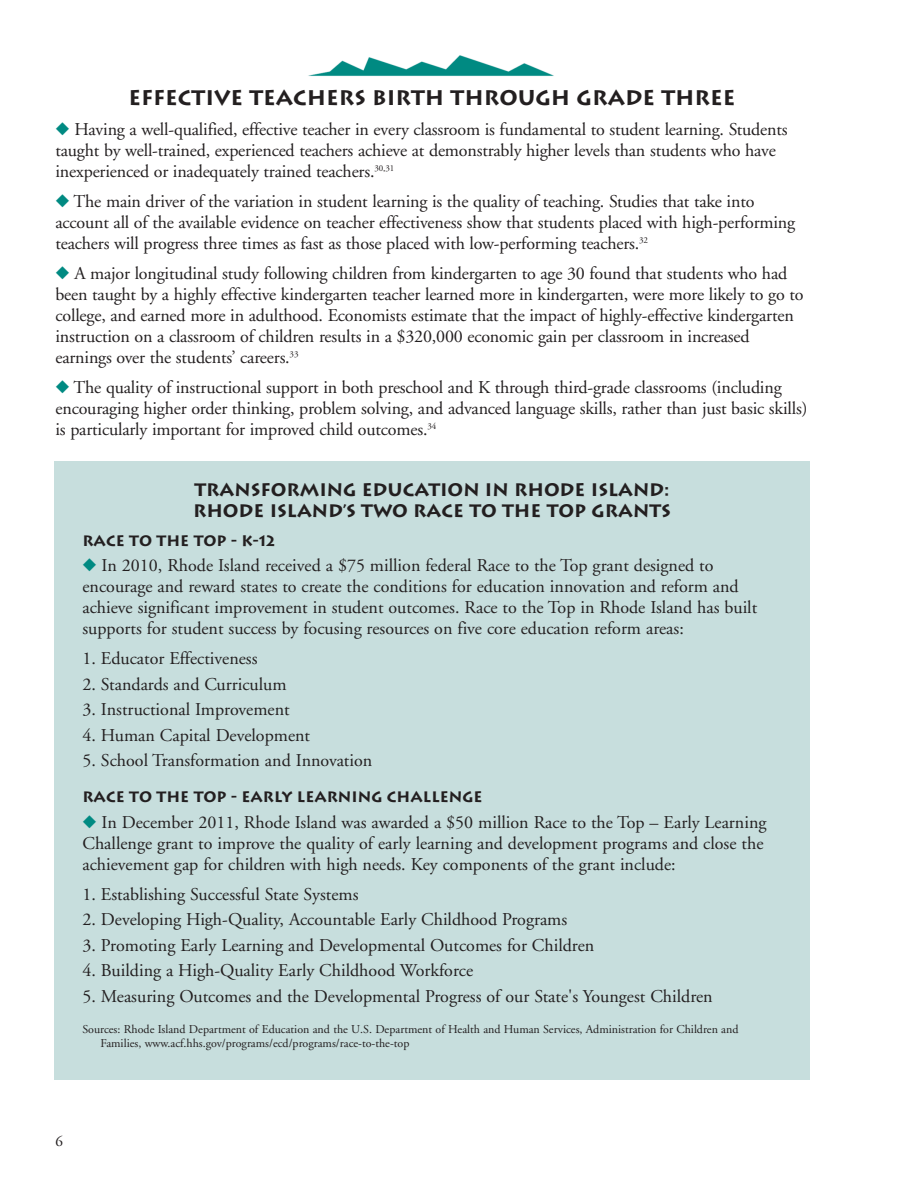
<style>
.page{position:relative;width:918px;height:1188px;background:#fff}
.page>*{position:absolute;margin:0;border:0;box-sizing:border-box;transform-origin:0 0}
.t1{font:700 21px "Lithos";color:#231f20}
.t2{font:18px/21px "Adobe Garamond";letter-spacing:-.01em;color:#231f20}
.t3{font:700 18px/21.6px "Lithos";color:#231f20}
.t4{font:700 15px "Lithos";color:#231f20}
.t5{font:15px "Adobe Garamond";color:#231f20}
.t6{font:12px/13.5px "Adobe Garamond";color:#231f20}
.s1{color:#008a82}
</style>
<div class="page">
<img style="left:308px;top:55px;width:246px;height:21px">
<div style="left:54px;top:461px;width:756px;height:619px;background:#c7dedd"></div>
<p class="t1" style="left:129px;top:85px;width:608px">EFFECTIVE TEACHERS BIRTH THROUGH GRADE THREE</p>
<p class="t2" style="left:56px;top:120px;width:734px"><span class="s1">◆</span> Having a well-qualified, effective teacher in every classroom is fundamental to student learning. Students taught by well-trained, experienced teachers achieve at demonstrably higher levels than students who have inexperienced or inadequately trained teachers.<sup>30,31</sup></p>
<p class="t2" style="left:55px;top:192px;width:741px"><span class="s1">◆</span> The main driver of the variation in student learning is the quality of teaching. Studies that take into account all of the available evidence on teacher effectiveness show that students placed with high-performing teachers will progress three times as fast as those placed with low-performing teachers.<sup>32</sup></p>
<p class="t2" style="left:56px;top:264px;width:750px"><span class="s1">◆</span> A major longitudinal study following children from kindergarten to age 30 found that students who had been taught by a highly effective kindergarten teacher learned more in kindergarten, were more likely to go to college, and earned more in adulthood. Economists estimate that the impact of highly-effective kindergarten instruction on a classroom of children results in a $320,000 economic gain per classroom in increased earnings over the students’ careers.<sup>33</sup></p>
<p class="t2" style="left:56px;top:378px;width:753px"><span class="s1">◆</span> The quality of instructional support in both preschool and K through third-grade classrooms (including encouraging higher order thinking, problem solving, and advanced language skills, rather than just basic skills) is particularly important for improved child outcomes.<sup>34</sup></p>
<p class="t3" style="left:193px;top:479px;width:479px">TRANSFORMING EDUCATION IN RHODE ISLAND:<br>RHODE ISLAND’S TWO RACE TO THE TOP GRANTS</p>
<p class="t4" style="left:82px;top:532px;width:194px">RACE TO THE TOP - K-12</p>
<p class="t2" style="left:82px;top:557px;width:676px"><span class="s1">◆</span> In 2010, Rhode Island received a $75 million federal Race to the Top grant designed to encourage and reward states to create the conditions for education innovation and reform and achieve significant improvement in student outcomes. Race to the Top in Rhode Island has built supports for student success by focusing resources on five core education reform areas:</p>
<p class="t2" style="left:82px;top:650px;width:177px">1. Educator Effectiveness</p>
<p class="t2" style="left:82px;top:675px;width:206px">2. Standards and Curriculum</p>
<p class="t2" style="left:82px;top:701px;width:209px">3. Instructional Improvement</p>
<p class="t2" style="left:82px;top:726px;width:229px">4. Human Capital Development</p>
<p class="t2" style="left:82px;top:752px;width:291px">5. School Transformation and Innovation</p>
<p class="t4" style="left:82px;top:788px;width:402px">RACE TO THE TOP - EARLY LEARNING CHALLENGE</p>
<p class="t2" style="left:82px;top:813px;width:686px"><span class="s1">◆</span> In December 2011, Rhode Island was awarded a $50 million Race to the Top – Early Learning<br>Challenge grant to improve the quality of early learning and development programs and close the achievement gap for children with high needs. Key components of the grant include:</p>
<p class="t2" style="left:82px;top:885px;width:277px">1. Establishing Successful State Systems</p>
<p class="t2" style="left:82px;top:910px;width:486px">2. Developing High-Quality, Accountable Early Childhood Programs</p>
<p class="t2" style="left:82px;top:936px;width:513px">3. Promoting Early Learning and Developmental Outcomes for Children</p>
<p class="t2" style="left:82px;top:961px;width:392px">4. Building a High-Quality Early Childhood Workforce</p>
<p class="t2" style="left:82px;top:987px;width:632px">5. Measuring Outcomes and the Developmental Progress of our State's Youngest Children</p>
<p class="t6" style="left:100px;top:1024px;width:640px;text-indent:-18px">Sources: Rhode Island Department of Education and the U.S. Department of Health and Human Services, Administration for Children and<br>Families, www.acf.hhs.gov/programs/ecd/programs/race-to-the-top</p>
<p class="t5" style="left:56px;top:1136px;width:9px">6</p>
</div>
